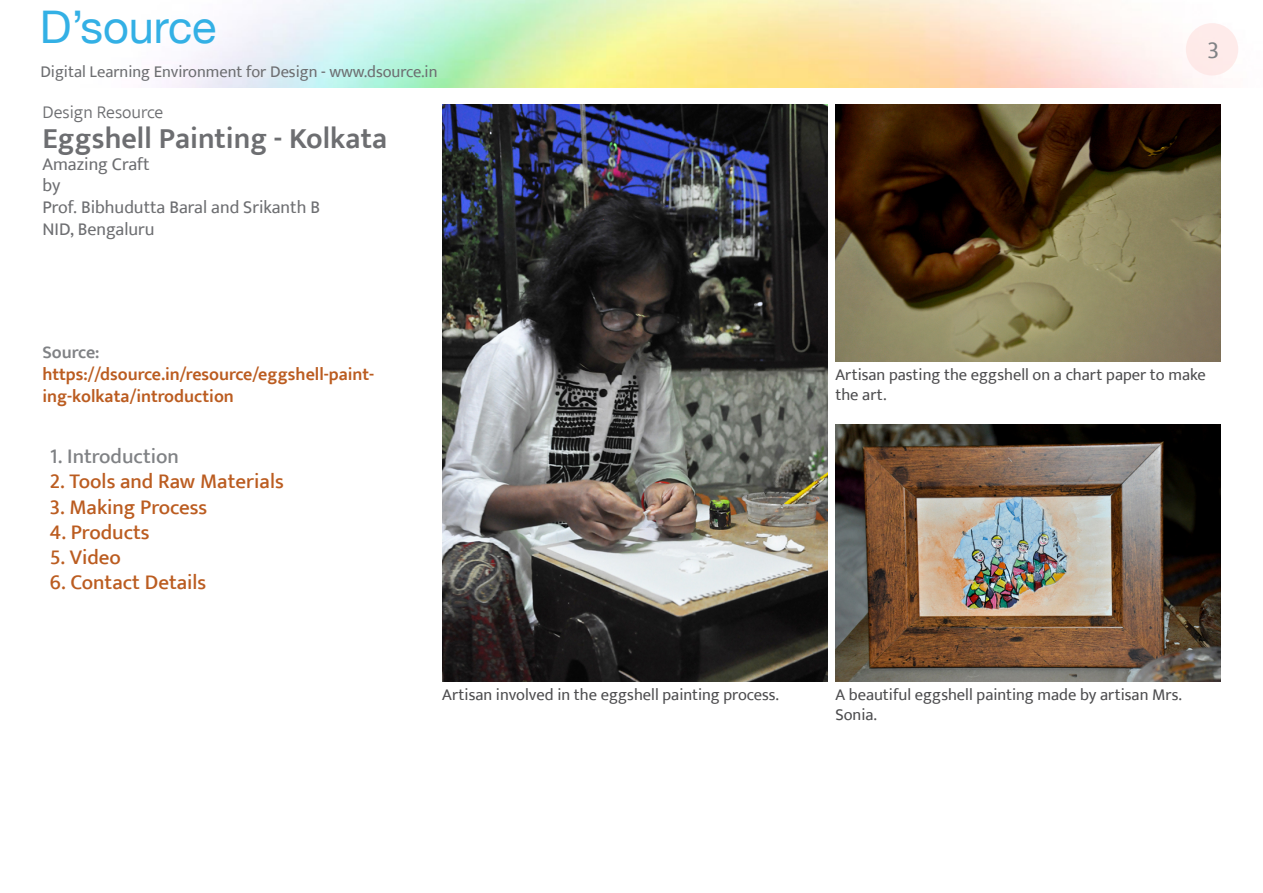
<style>
.page{position:relative;width:1263px;height:893px;background:#fff}
.page>*{position:absolute;margin:0;border:0;box-sizing:border-box;transform-origin:0 0}
.t1{font:45px "Helvetica Neue";color:#33b0e5}
.t2{font:600 30px "Ek Mukta";color:#6d6e71}
.t3{font:24px "Ek Mukta";color:#808285}
.t4{font:500 21px "Ek Mukta";color:#bb5c20}
.t5{font:500 21px "Ek Mukta";color:#808285}
.t6{font:600 18px/21.6px "Ek Mukta";color:#bb5c20}
.t7{font:18px/21.6px "Ek Mukta";color:#6d6e71}
.t8{font:300 18px "Ek Mukta";color:#6d6e71}
.t9{font:600 18px "Ek Mukta";color:#808285}
.t10{font:16.5px/19.8px "Ek Mukta";color:#4d4d4f}
.t11{font:16.5px "Ek Mukta";color:#6d6e71}
</style>
<div class="page">
<div style="left:1186px;top:23px;width:52px;height:52px;background:#feebea;border-radius:50%"></div>
<img style="left:442px;top:105px;width:385px;height:577px">
<img style="left:835px;top:425px;width:385px;height:257px">
<img style="left:835px;top:105px;width:385px;height:257px">
<h1 class="t1" style="left:40px;top:-6px;width:178px">D’source</h1>
<p class="t11" style="left:40px;top:62px;width:399px">Digital Learning Environment for Design - www.dsource.in</p>
<p class="t8" style="left:43px;top:101px;width:122px">Design Resource</p>
<h2 class="t2" style="left:43px;top:120px;width:346px">Eggshell Painting - Kolkata</h2>
<p class="t7" style="left:43px;top:153px;width:279px">Amazing Craft<br>by<br>Prof. Bibhudutta Baral and Srikanth B<br>NID, Bengaluru</p>
<p class="t9" style="left:43px;top:342px;width:59px">Source:</p>
<p class="t6" style="left:43px;top:363px;width:333px">https://dsource.in/resource/eggshell-paint&shy;ing-kolkata/introduction</p>
<p class="t5" style="left:50px;top:444px;width:131px">1. Introduction</p>
<p class="t4" style="left:50px;top:469px;width:235px">2. Tools and Raw Materials</p>
<p class="t4" style="left:50px;top:494px;width:159px">3. Making Process</p>
<p class="t4" style="left:50px;top:519px;width:101px">4. Products</p>
<p class="t4" style="left:50px;top:544px;width:73px">5. Video</p>
<p class="t4" style="left:50px;top:570px;width:158px">6. Contact Details</p>
<h3 class="t3" style="left:1207px;top:35px;width:13px">3</h3>
<p class="t10" style="left:835px;top:365px;width:372px">Artisan pasting the eggshell on a chart paper to make the art.</p>
<p class="t10" style="left:442px;top:685px;width:338px">Artisan involved in the eggshell painting process.</p>
<p class="t10" style="left:835px;top:685px;width:348px">A beautiful eggshell painting made by artisan Mrs.<br>Sonia.</p>
</div>
